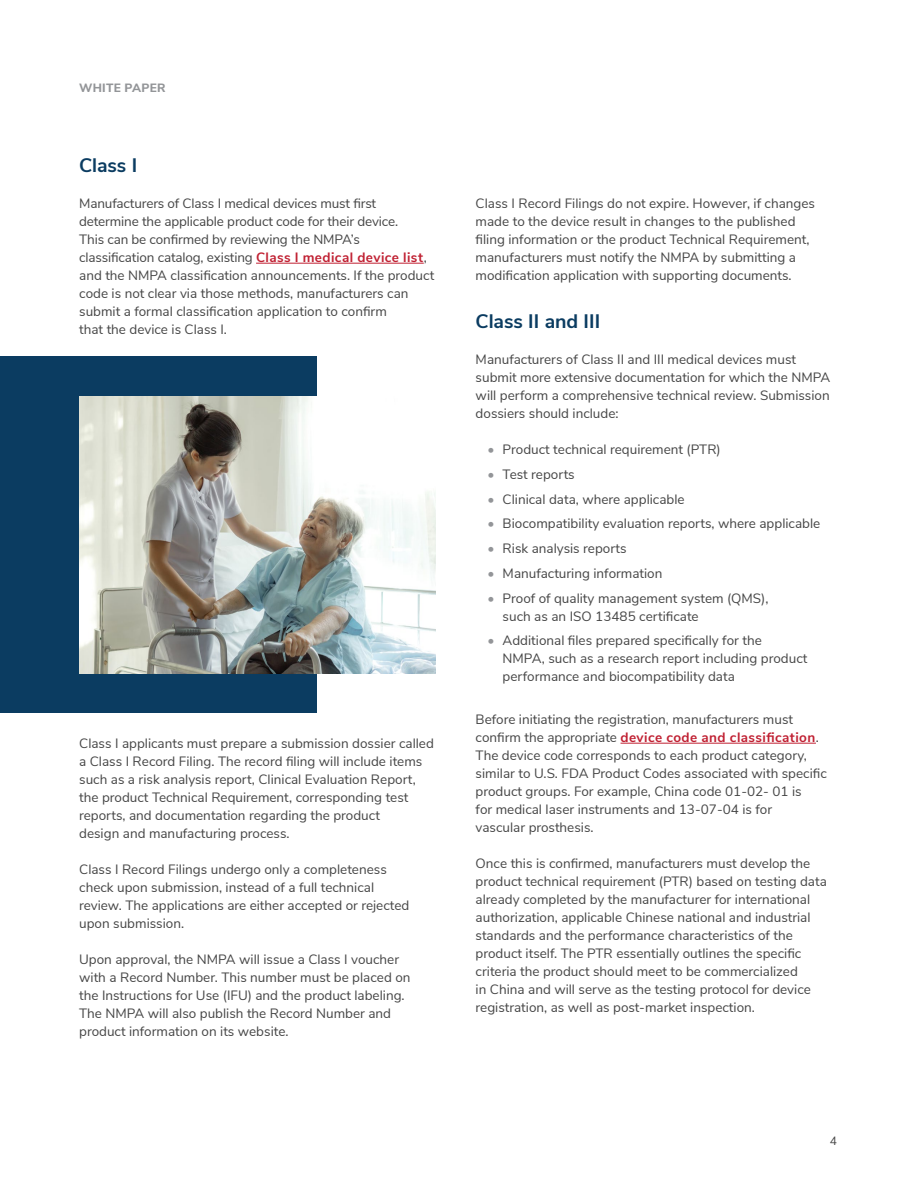
<style>
.page{position:relative;width:918px;height:1188px;background:#fff}
.page>*{position:absolute;margin:0;border:0;box-sizing:border-box;transform-origin:0 0}
.t1{font:700 19.5px "Nunito Sans";letter-spacing:-.005em;color:#0b3c61}
.t2{font:13.5px/18px "Nunito Sans";color:#454545}
.t3{font:800 12px "Nunito Sans";letter-spacing:.025em;color:#939598}
.t4{font:12px "Nunito Sans";color:#454545}
.s1{font-weight:700;color:#c02032}
.s2{color:#939598}
</style>
<div class="page">
<div style="left:0;top:357px;width:317px;height:356px;background:#0b3c61"></div>
<hr style="left:256px;top:263px;width:168px;height:1px;background:#c02032">
<hr style="left:621px;top:743px;width:195px;height:1px;background:#c02032">
<img style="left:79px;top:396px;width:356px;height:277px">
<p class="t3" style="left:79px;top:79px;width:88px">WHITE PAPER</p>
<h1 class="t1" style="left:79px;top:151px;width:60px">Class I</h1>
<p class="t2" style="left:79px;top:194px;width:357px">Manufacturers of Class I medical devices must first determine the applicable product code for their device.<br>This can be confirmed by reviewing the NMPA’s classification catalog, existing <span class="s1">Class I medical device list</span>, and the NMPA classification announcements. If the product code is not clear via those methods, manufacturers can submit a formal classification application to confirm<br>that the device is Class I.</p>
<p class="t2" style="left:79px;top:734px;width:356px">Class I applicants must prepare a submission dossier called a Class I Record Filing. The record filing will include items such as a risk analysis report, Clinical Evaluation Report, the product Technical Requirement, corresponding test reports, and documentation regarding the product<br>design and manufacturing process.</p>
<p class="t2" style="left:79px;top:860px;width:332px">Class I Record Filings undergo only a completeness check upon submission, instead of a full technical review. The applications are either accepted or rejected upon submission.</p>
<p class="t2" style="left:79px;top:950px;width:333px">Upon approval, the NMPA will issue a Class I voucher with a Record Number. This number must be placed on the Instructions for Use (IFU) and the product labeling.<br>The NMPA will also publish the Record Number and product information on its website.</p>
<p class="t2" style="left:476px;top:194px;width:341px">Class I Record Filings do not expire. However, if changes made to the device result in changes to the published filing information or the product Technical Requirement, manufacturers must notify the NMPA by submitting a modification application with supporting documents.</p>
<h1 class="t1" style="left:476px;top:307px;width:126px">Class II and III</h1>
<p class="t2" style="left:476px;top:350px;width:356px">Manufacturers of Class II and III medical devices must submit more extensive documentation for which the NMPA will perform a comprehensive technical review. Submission dossiers should include:</p>
<p class="t2" style="left:488px;top:440px;width:235px"><span class="s2">•</span> Product technical requirement (PTR)</p>
<p class="t2" style="left:488px;top:464px;width:89px"><span class="s2">•</span> Test reports</p>
<p class="t2" style="left:488px;top:489px;width:199px"><span class="s2">•</span> Clinical data, where applicable</p>
<p class="t2" style="left:488px;top:514px;width:334px"><span class="s2">•</span> Biocompatibility evaluation reports, where applicable</p>
<p class="t2" style="left:488px;top:539px;width:141px"><span class="s2">•</span> Risk analysis reports</p>
<p class="t2" style="left:488px;top:563px;width:176px"><span class="s2">•</span> Manufacturing information</p>
<p class="t2" style="left:503px;top:588px;width:268px;text-indent:-15px"><span class="s2">•</span> Proof of quality management system (QMS), such as an ISO 13485 certificate</p>
<p class="t2" style="left:503px;top:631px;width:306px;text-indent:-15px"><span class="s2">•</span> Additional files prepared specifically for the<br>NMPA, such as a research report including product performance and biocompatibility data</p>
<p class="t2" style="left:476px;top:710px;width:353px">Before initiating the registration, manufacturers must confirm the appropriate <span class="s1">device code and classification</span>.<br>The device code corresponds to each product category, similar to U.S. FDA Product Codes associated with specific product groups. For example, China code 01-02- 01 is<br>for medical laser instruments and 13-07-04 is for<br>vascular prosthesis.</p>
<p class="t2" style="left:476px;top:854px;width:353px">Once this is confirmed, manufacturers must develop the product technical requirement (PTR) based on testing data already completed by the manufacturer for international authorization, applicable Chinese national and industrial standards and the performance characteristics of the product itself. The PTR essentially outlines the specific criteria the product should meet to be commercialized<br>in China and will serve as the testing protocol for device registration, as well as post-market inspection.</p>
<p class="t4" style="left:830px;top:1133px;width:9px">4</p>
</div>
